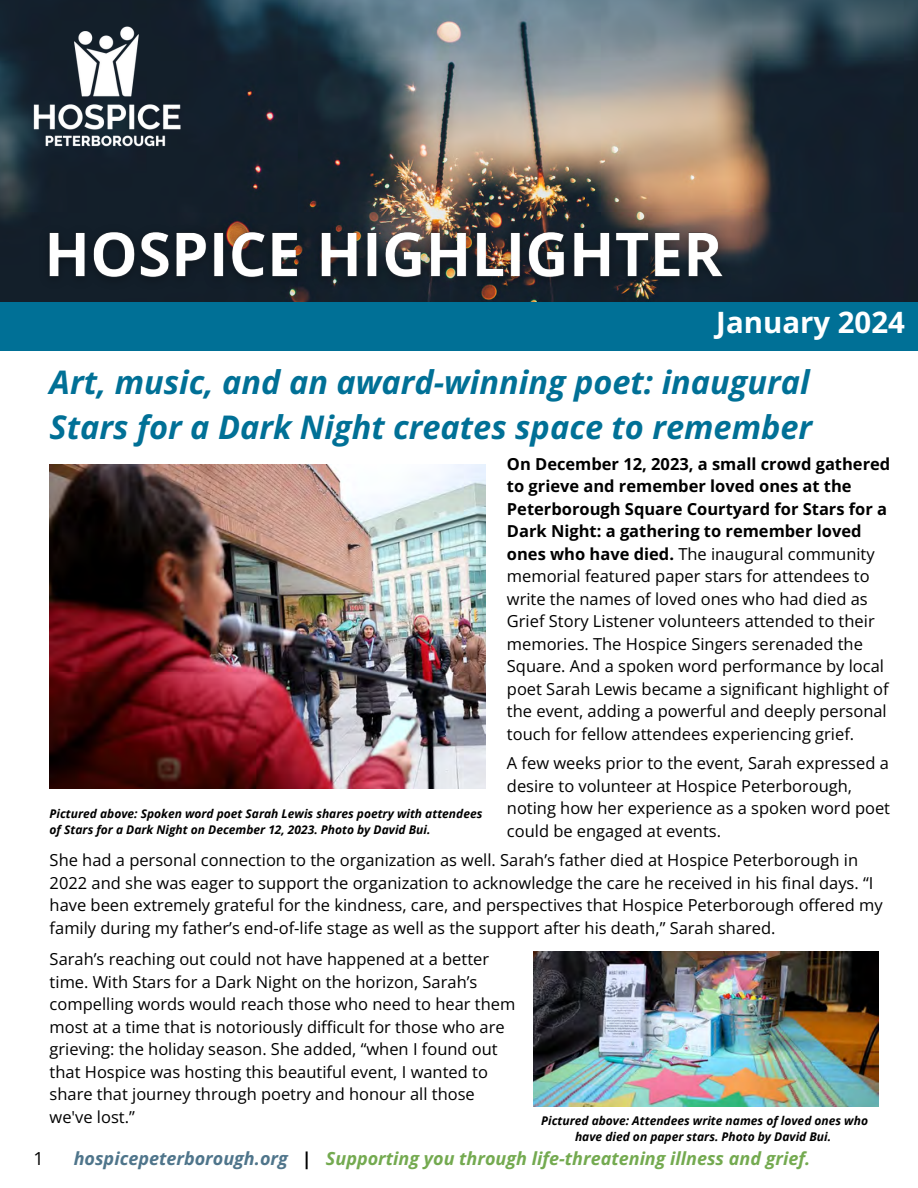
<style>
.page{position:relative;width:918px;height:1188px;background:#fff}
.page>*{position:absolute;margin:0;border:0;box-sizing:border-box;transform-origin:0 0}
.t1{font:italic 700 32.55px/45px "Open Sans";color:#007096}
.t2{font:700 29.4px "Open Sans";color:#fff}
.t3{font:italic 700 18px "Open Sans";color:#74aa50}
.t4{font:18px "Open Sans";color:#000}
.t5{font:16.5px/22.5px "Open Sans";color:#000}
.t6{font:italic 700 12px/16px "Open Sans";color:#000}
.s1{font-weight:700}
.s2{color:#4f758b}
.s3{color:#000}
</style>
<div class="page">
<div style="left:0;top:301px;width:918px;height:50px;background:#007096"></div>
<img style="left:533px;top:951px;width:346px;height:155px">
<img style="left:0;top:0;width:918px;height:302px">
<img style="left:7px;top:5px;width:199px;height:173px">
<img style="left:50px;top:465px;width:435px;height:324px">
<img style="left:32px;top:212px;width:709px;height:83px">
<h2 class="t2" style="left:716px;top:302px;width:190px">January 2024</h2>
<p class="t1" style="left:50px;top:359px;width:764px">Art, music, and an award-winning poet: inaugural<br>Stars for a Dark Night creates space to remember</p>
<h2 class="t5" style="left:507px;top:452px;width:385px"><span class="s1">On December 12, 2023, a small crowd gathered to grieve and remember loved ones at the Peterborough Square Courtyard for Stars for a Dark Night: a gathering to remember loved ones who have died.</span> The inaugural community memorial featured paper stars for attendees to write the names of loved ones who had died as Grief Story Listener volunteers attended to their memories. The Hospice Singers serenaded the Square. And a spoken word performance by local poet Sarah Lewis became a significant highlight of the event, adding a powerful and deeply personal touch for fellow attendees experiencing grief.</h2>
<p class="t6" style="left:50px;top:805px;width:434px">Pictured above: Spoken word poet Sarah Lewis shares poetry with attendees of Stars for a Dark Night on December 12, 2023. Photo by David Bui.</p>
<h4 class="t5" style="left:507px;top:752px;width:385px">A few weeks prior to the event, Sarah expressed a desire to volunteer at Hospice Peterborough, noting how her experience as a spoken word poet could be engaged at events.</h4>
<h4 class="t5" style="left:50px;top:848px;width:835px">She had a personal connection to the organization as well. Sarah’s father died at Hospice Peterborough in 2022 and she was eager to support the organization to acknowledge the care he received in his final days. “I have been extremely grateful for the kindness, care, and perspectives that Hospice Peterborough offered my family during my father’s end-of-life stage as well as the support after his death,” Sarah shared.</h4>
<h4 class="t5" style="left:50px;top:948px;width:467px">Sarah’s reaching out could not have happened at a better time. With Stars for a Dark Night on the horizon, Sarah’s compelling words would reach those who need to hear them most at a time that is notoriously difficult for those who are grieving: the holiday season. She added, “when I found out that Hospice was hosting this beautiful event, I wanted to share that journey through poetry and honour all those we've lost.”</h4>
<h4 class="t6" style="left:541px;top:1112px;width:328px;text-align:center">Pictured above: Attendees write names of loved ones who have died on paper stars. Photo by David Bui.</h4>
<p class="t4" style="left:33px;top:1146px;width:12px">1</p>
<p class="t3" style="left:74px;top:1146px;width:738px"><span class="s2">hospicepeterborough.org</span> <span class="s3">|</span> Supporting you through life-threatening illness and grief.</p>
</div>
